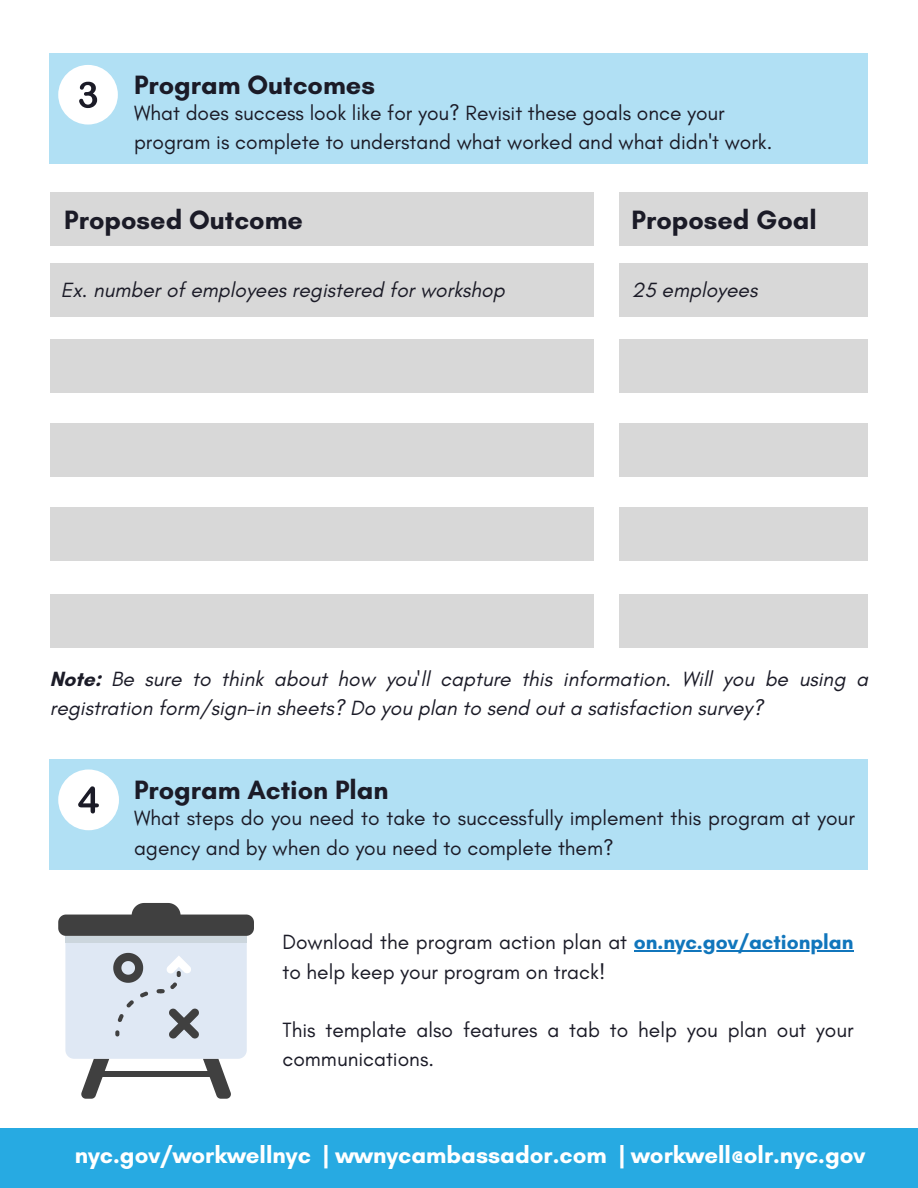
<style>
.page{position:relative;width:918px;height:1188px;background:#fff}
.page>*{position:absolute;margin:0;border:0;box-sizing:border-box;transform-origin:0 0}
.t1{font:700 27px "Glacial Indifference";color:#1b1b27}
.t2{font:700 24px "Glacial Indifference";color:#fff}
.t3{font:21px/29.2px "Glacial Indifference";color:#1b1b27}
.t4{font:italic 21px/29.2px "Glacial Indifference";color:#1b1b27}
.s1{font-weight:700;font-style:normal}
.s2{font-weight:700;color:#1176bc}
</style>
<div class="page">
<div style="left:50px;top:53px;width:818px;height:111px;background:#b1e0f4"></div>
<div style="left:58px;top:65px;width:60px;height:60px;background:#fff;border-radius:50%"></div>
<svg style="left:79px;top:82px;width:18px;height:26px"></svg>
<div style="left:50px;top:193px;width:543px;height:53px;background:#d8d8d8"></div>
<div style="left:620px;top:193px;width:248px;height:53px;background:#d8d8d8"></div>
<div style="left:50px;top:263px;width:543px;height:53px;background:#d8d8d8"></div>
<div style="left:620px;top:263px;width:248px;height:53px;background:#d8d8d8"></div>
<div style="left:50px;top:340px;width:543px;height:53px;background:#d8d8d8"></div>
<div style="left:620px;top:340px;width:248px;height:53px;background:#d8d8d8"></div>
<div style="left:50px;top:424px;width:543px;height:53px;background:#d8d8d8"></div>
<div style="left:620px;top:424px;width:248px;height:53px;background:#d8d8d8"></div>
<div style="left:50px;top:508px;width:543px;height:53px;background:#d8d8d8"></div>
<div style="left:620px;top:508px;width:248px;height:53px;background:#d8d8d8"></div>
<div style="left:50px;top:594px;width:543px;height:53px;background:#d8d8d8"></div>
<div style="left:620px;top:594px;width:248px;height:53px;background:#d8d8d8"></div>
<div style="left:50px;top:759px;width:818px;height:111px;background:#b1e0f4"></div>
<div style="left:58px;top:770px;width:61px;height:60px;background:#fff;border-radius:50%"></div>
<svg style="left:78px;top:786px;width:21px;height:27px"></svg>
<svg style="left:58px;top:903px;width:196px;height:196px"></svg>
<hr style="left:634px;top:950px;width:220px;height:2px;background:#1176bc">
<div style="left:0;top:1128px;width:918px;height:60px;background:#27aae2"></div>
<p class="t1" style="left:134px;top:68px;width:242px">Program Outcomes</p>
<p class="t3" style="left:134px;top:98px;width:592px">What does success look like for you? Revisit these goals once your</p>
<p class="t3" style="left:134px;top:127px;width:640px">program is complete to understand what worked and what didn't work.</p>
<p class="t1" style="left:64px;top:203px;width:240px">Proposed Outcome</p>
<p class="t1" style="left:632px;top:203px;width:187px">Proposed Goal</p>
<p class="t4" style="left:61px;top:275px;width:445px">Ex. number of employees registered for workshop</p>
<p class="t4" style="left:632px;top:275px;width:127px">25 employees</p>
<p class="t4" style="left:50px;top:664px;width:820px"><span class="s1">Note:</span> Be sure to think about how you'll capture this information. Will you be using a registration form/sign-in sheets? Do you plan to send out a satisfaction survey?</p>
<p class="t1" style="left:134px;top:774px;width:256px">Program Action Plan</p>
<p class="t3" style="left:134px;top:803px;width:722px">What steps do you need to take to successfully implement this program at your agency and by when do you need to complete them?</p>
<p class="t3" style="left:282px;top:927px;width:573px">Download the program action plan at <span class="s2">on.nyc.gov/actionplan </span>to help keep your program on track!</p>
<p class="t3" style="left:282px;top:1015px;width:573px">This template also features a tab to help you plan out your communications.</p>
<p class="t2" style="left:75px;top:1140px;width:792px">nyc.gov/workwellnyc | wwnycambassador.com | workwell@olr.nyc.gov</p>
</div>
